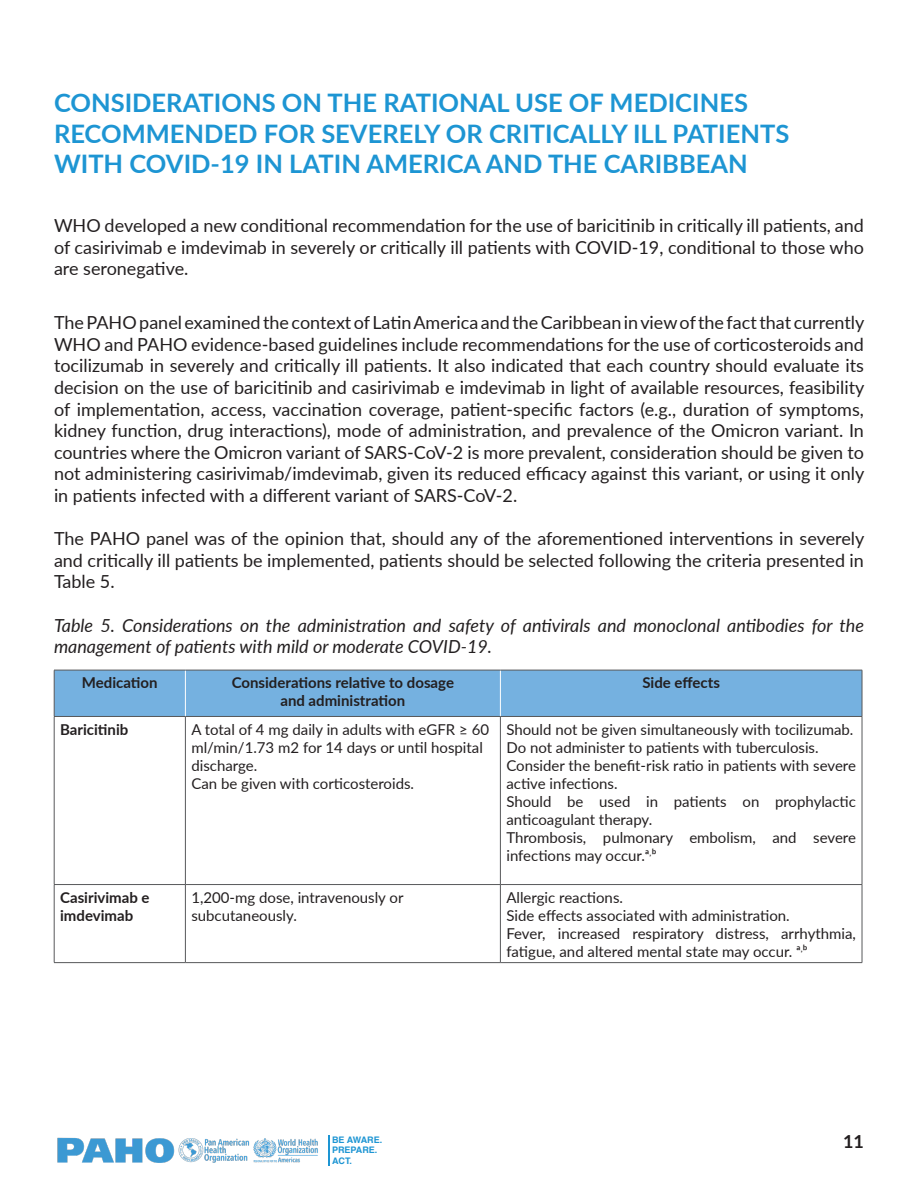
<style>
.page{position:relative;width:918px;height:1188px;background:#fff}
.page>*{position:absolute;margin:0;border:0;box-sizing:border-box;transform-origin:0 0}
.t1{font:700 25.5px/30.6px "Lato";color:#1d95d3}
.t2{font:18px/21.6px "Lato";color:#231f20;text-align:justify}
.t3{font:italic 18px/21.6px "Lato";color:#231f20}
.t4{font:700 18px "Lato";color:#231f20}
.t5{font:15px/18px "Lato";color:#231f20}
.t6{font:700 15px/18px "Lato";color:#231f20}
.t7{font:700 9px/10.8px "Helvetica";color:#1d95d3}
</style>
<div class="page">
<img style="left:57px;top:1137px;width:261px;height:26px">
<hr style="left:328px;top:1135px;width:2px;height:31px;background:#1d95d3">
<div style="left:55px;top:671px;width:807px;height:45px;background:#75b1e0"></div>
<hr style="left:185px;top:670px;width:1px;height:46px;background:#fff">
<hr style="left:500px;top:670px;width:1px;height:46px;background:#fff">
<hr style="left:54px;top:670px;width:131px;height:1px;background:#57585a">
<hr style="left:54px;top:670px;width:1px;height:46px;background:#57585a">
<hr style="left:185px;top:670px;width:315px;height:1px;background:#57585a">
<hr style="left:500px;top:670px;width:362px;height:1px;background:#57585a">
<hr style="left:862px;top:670px;width:1px;height:46px;background:#57585a">
<hr style="left:54px;top:884px;width:131px;height:1px;background:#57585a">
<hr style="left:185px;top:884px;width:315px;height:1px;background:#57585a">
<hr style="left:500px;top:884px;width:362px;height:1px;background:#57585a">
<hr style="left:54px;top:962px;width:131px;height:1px;background:#57585a">
<hr style="left:185px;top:962px;width:315px;height:1px;background:#57585a">
<hr style="left:500px;top:962px;width:362px;height:1px;background:#57585a">
<hr style="left:54px;top:716px;width:131px;height:1px;background:#57585a">
<hr style="left:54px;top:717px;width:1px;height:167px;background:#57585a">
<hr style="left:185px;top:716px;width:315px;height:1px;background:#57585a">
<hr style="left:185px;top:717px;width:1px;height:167px;background:#57585a">
<hr style="left:500px;top:716px;width:362px;height:1px;background:#57585a">
<hr style="left:500px;top:717px;width:1px;height:167px;background:#57585a">
<hr style="left:862px;top:717px;width:1px;height:167px;background:#57585a">
<hr style="left:54px;top:885px;width:1px;height:77px;background:#57585a">
<hr style="left:185px;top:885px;width:1px;height:77px;background:#57585a">
<hr style="left:500px;top:885px;width:1px;height:77px;background:#57585a">
<hr style="left:862px;top:885px;width:1px;height:77px;background:#57585a">
<p class="t1" style="left:54px;top:86px;width:737px">CONSIDERATIONS ON THE RATIONAL USE OF MEDICINES<br>RECOMMENDED FOR SEVERELY OR CRITICALLY ILL PATIENTS<br>WITH COVID-19 IN LATIN AMERICA AND THE CARIBBEAN</p>
<p class="t2" style="left:54px;top:214px;width:811px">WHO developed a new conditional recommendation for the use of baricitinib in critically ill patients, and of casirivimab e imdevimab in severely or critically ill patients with COVID-19, conditional to those who are seronegative.</p>
<p class="t2" style="left:54px;top:311px;width:812px">The PAHO panel examined the context of Latin America and the Caribbean in view of the fact that currently WHO and PAHO evidence-based guidelines include recommendations for the use of corticosteroids and tocilizumab in severely and critically ill patients. It also indicated that each country should evaluate its decision on the use of baricitinib and casirivimab e imdevimab in light of available resources, feasibility of implementation, access, vaccination coverage, patient-specific factors (e.g., duration of symptoms, kidney function, drug interactions), mode of administration, and prevalence of the Omicron variant. In countries where the Omicron variant of SARS-CoV-2 is more prevalent, consideration should be given to not administering casirivimab/imdevimab, given its reduced efficacy against this variant, or using it only in patients infected with a different variant of SARS-CoV-2.</p>
<p class="t2" style="left:54px;top:527px;width:812px">The PAHO panel was of the opinion that, should any of the aforementioned interventions in severely and critically ill patients be implemented, patients should be selected following the criteria presented in Table 5.</p>
<p class="t3" style="left:54px;top:614px;width:811px">Table 5. Considerations on the administration and safety of antivirals and monoclonal antibodies for the management of patients with mild or moderate COVID-19.</p>
<p class="t6" style="left:82px;top:673px;width:77px">Medication</p>
<p class="t6" style="left:232px;top:673px;width:224px">Considerations relative to dosage</p>
<p class="t6" style="left:280px;top:691px;width:126px">and administration</p>
<p class="t6" style="left:642px;top:673px;width:79px">Side effects</p>
<p class="t6" style="left:60px;top:719px;width:70px">Baricitinib</p>
<p class="t5" style="left:191px;top:719px;width:299px">A total of 4 mg daily in adults with eGFR ≥ 60 ml/min/1.73 m2 for 14 days or until hospital discharge.</p>
<p class="t5" style="left:191px;top:773px;width:224px">Can be given with corticosteroids.</p>
<p class="t6" style="left:60px;top:888px;width:91px">Casirivimab e imdevimab</p>
<p class="t5" style="left:191px;top:888px;width:214px">1,200-mg dose, intravenously or</p>
<p class="t5" style="left:191px;top:906px;width:107px">subcutaneously.</p>
<p class="t5" style="left:506px;top:719px;width:349px">Should not be given simultaneously with tocilizumab.</p>
<p class="t5" style="left:506px;top:737px;width:314px">Do not administer to patients with tuberculosis.</p>
<p class="t5" style="left:506px;top:755px;width:351px">Consider the benefit-risk ratio in patients with severe active infections.</p>
<p class="t5" style="left:506px;top:791px;width:351px">Should be used in patients on prophylactic anticoagulant therapy.</p>
<p class="t5" style="left:506px;top:827px;width:351px">Thrombosis, pulmonary embolism, and severe infections may occur.a,b</p>
<p class="t5" style="left:506px;top:888px;width:118px">Allergic reactions.</p>
<p class="t5" style="left:506px;top:906px;width:285px">Side effects associated with administration.</p>
<p class="t5" style="left:506px;top:924px;width:351px">Fever, increased respiratory distress, arrhythmia, fatigue, and altered mental state may occur. a,b</p>
<p class="t7" style="left:332px;top:1134px;width:52px">BE AWARE.<br>PREPARE.<br>ACT.</p>
<p class="t4" style="left:843px;top:1129px;width:22px">11</p>
</div>
